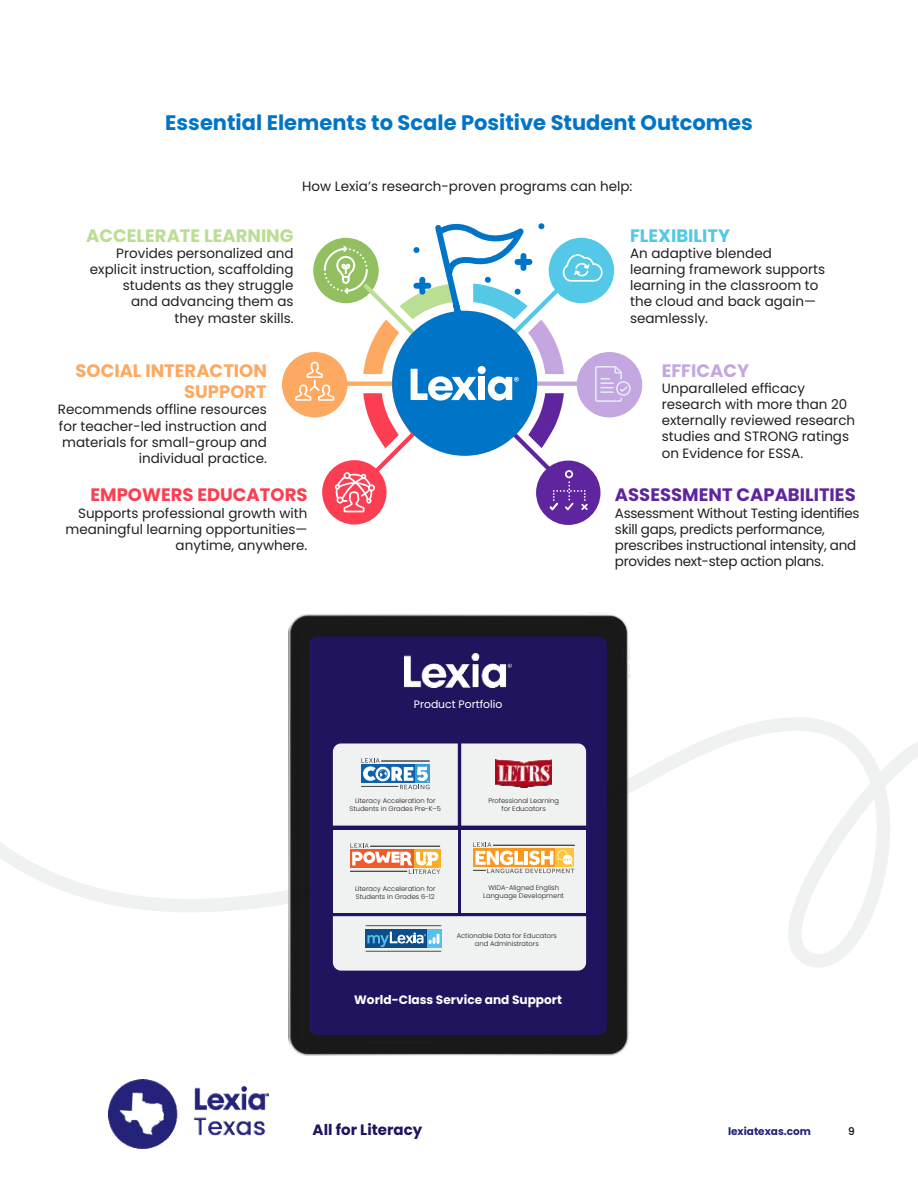
<style>
.page{position:relative;width:918px;height:1188px;background:#fff}
.page>*{position:absolute;margin:0;border:0;box-sizing:border-box;transform-origin:0 0}
.t1{font:700 21px "Poppins";color:#0075c8}
.t2{font:700 18px/21.6px "Poppins";color:#fda961;text-align:right}
.t3{font:700 18px "Poppins";color:#5f259e}
.t4{font:700 18px "Poppins";color:#bade93}
.t5{font:700 18px "Poppins";color:#fc3e52}
.t6{font:700 18px "Poppins";color:#53c8e7}
.t7{font:700 18px "Poppins";color:#c4a7e1}
.t8{font:700 15px "Poppins";color:#21145e}
.t9{font:13.5px/16.2px "Poppins";color:#221f1f;text-align:right}
.t10{font:13.5px/16.2px "Poppins";letter-spacing:-.02em;color:#221f1f}
.t11{font:700 12.15px "Poppins";color:#fff}
.t12{font:10.8px "Poppins";color:#fff}
.t13{font:700 10.5px "Poppins";color:#242279}
.t14{font:500 10.5px "Poppins";color:#000}
.t15{font:300 6.75px/8.1px "Poppins";color:#221f1f;text-align:center}
</style>
<div class="page">
<img style="left:108px;top:1080px;width:160px;height:69px">
<svg style="left:0;top:700px;width:918px;height:278px"></svg>
<div style="left:282px;top:352px;width:65px;height:65px;background:#fda961;border-radius:50%"></div>
<div style="left:577px;top:352px;width:65px;height:65px;background:#c4a7e1;border-radius:50%"></div>
<div style="left:322px;top:460px;width:65px;height:65px;background:#fc3e52;border-radius:50%"></div>
<div style="left:536px;top:461px;width:65px;height:64px;background:#5f259e;border-radius:50%"></div>
<svg style="left:295px;top:223px;width:336px;height:289px"></svg>
<img style="left:289px;top:613px;width:340px;height:443px">
<div style="left:309px;top:637px;width:298px;height:398px;background:#21145e;border-radius:8px"></div>
<div style="left:333px;top:830px;width:125px;height:82px;background:#f0f1f1"></div>
<svg style="left:333px;top:744px;width:253px;height:82px;background:#e2e6ea"></svg>
<div style="left:378px;top:770px;width:9px;height:8px;border:1px solid #0e61ad;border-radius:50%"></div>
<svg style="left:350px;top:843px;width:90px;height:31px"></svg>
<img style="left:495px;top:760px;width:57px;height:28px">
<div style="left:461px;top:830px;width:125px;height:82px;background:#f0f1f1"></div>
<svg style="left:473px;top:842px;width:101px;height:31px"></svg>
<img style="left:405px;top:653px;width:107px;height:35px">
<svg style="left:333px;top:916px;width:253px;height:55px;background:#d9e1e6"></svg>
<h1 class="t1" style="left:165px;top:110px;width:589px">Essential Elements to Scale Positive Student Outcomes</h1>
<p class="t9" style="left:302px;top:179px;width:332px">How Lexia’s research-proven programs can help:</p>
<h2 class="t4" style="left:86px;top:224px;width:209px">ACCELERATE LEARNING</h2>
<p class="t9" style="left:90px;top:245px;width:205px">Provides personalized and explicit instruction, scaffolding students as they struggle<br>and advancing them as<br>they master skills.</p>
<h2 class="t2" style="left:75px;top:360px;width:193px">SOCIAL INTERACTION<br>SUPPORT</h2>
<p class="t9" style="left:58px;top:402px;width:211px">Recommends offline resources for teacher-led instruction and materials for small-group and individual practice.</p>
<h2 class="t5" style="left:90px;top:484px;width:219px">EMPOWERS EDUCATORS</h2>
<p class="t9" style="left:65px;top:505px;width:244px">Supports professional growth with meaningful learning opportunities— anytime, anywhere.</p>
<h2 class="t6" style="left:630px;top:224px;width:102px">FLEXIBILITY</h2>
<p class="t9" style="left:630px;top:245px;width:196px;text-align:left">An adaptive blended learning framework supports learning in the classroom to the cloud and back again— seamlessly.</p>
<h2 class="t7" style="left:662px;top:360px;width:89px">EFFICACY</h2>
<p class="t9" style="left:662px;top:380px;width:195px;text-align:left">Unparalleled efficacy research with more than 20 externally reviewed research studies and STRONG ratings on Evidence for ESSA.</p>
<h2 class="t3" style="left:615px;top:484px;width:242px">ASSESSMENT CAPABILITIES</h2>
<p class="t10" style="left:615px;top:505px;width:246px">Assessment Without Testing identifies skill gaps, predicts performance, prescribes instructional intensity, and provides next-step action plans.</p>
<p class="t12" style="left:414px;top:698px;width:90px">Product Portfolio</p>
<p class="t15" style="left:350px;top:798px;width:93px">Literacy Acceleration for<br>Students in Grades Pre-K–5</p>
<p class="t15" style="left:488px;top:798px;width:72px">Professional Learning for Educators</p>
<p class="t15" style="left:355px;top:885px;width:82px;text-align:left">Literacy Acceleration for<br>Students in Grades 6-12</p>
<p class="t15" style="left:483px;top:885px;width:82px">WIDA-Aligned English<br>Language Development</p>
<p class="t15" style="left:457px;top:932px;width:102px">Actionable Data for Educators and Administrators</p>
<p class="t11" style="left:354px;top:992px;width:209px">World-Class Service and Support</p>
<p class="t8" style="left:313px;top:1123px;width:111px">All for Literacy</p>
<p class="t13" style="left:728px;top:1127px;width:84px">lexiatexas.com</p>
<p class="t14" style="left:848px;top:1127px;width:8px">9</p>
</div>
